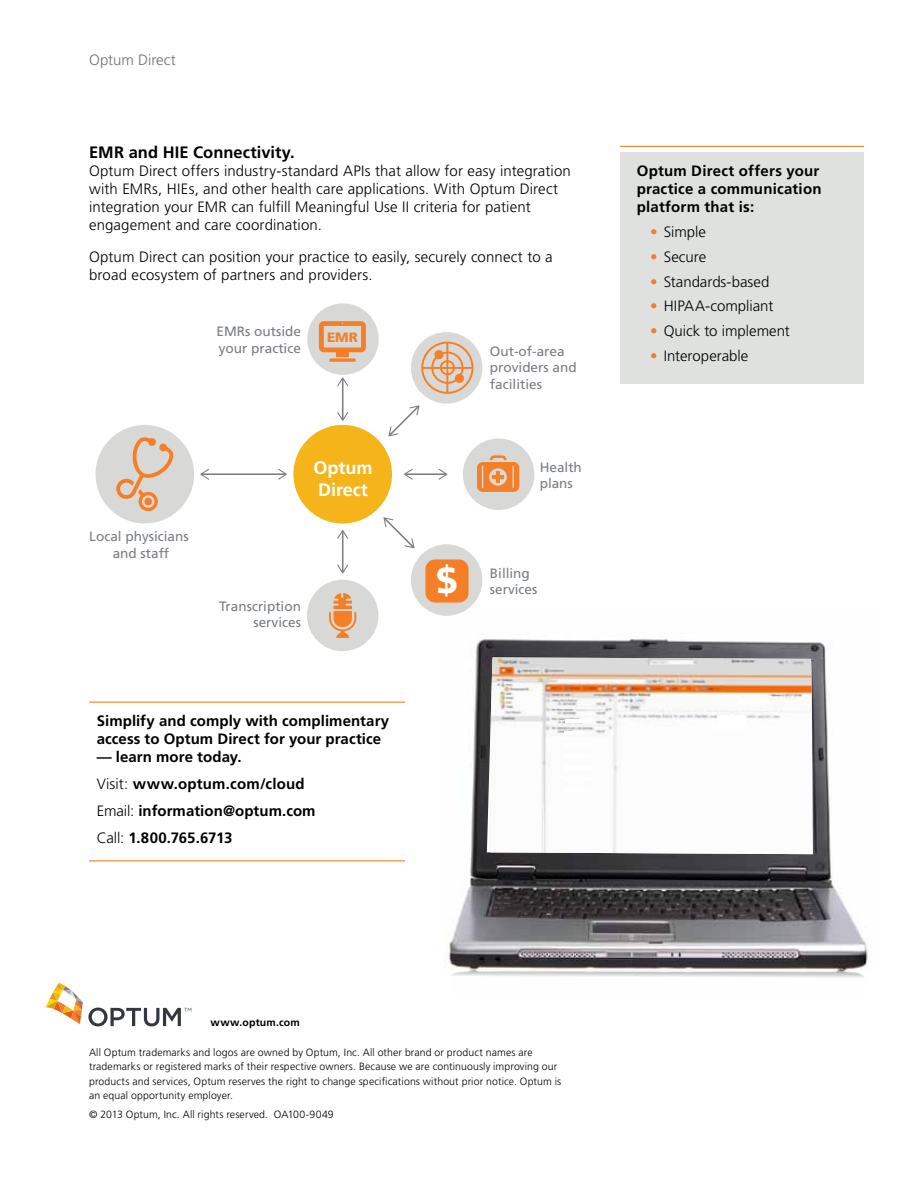
<style>
.page{position:relative;width:918px;height:1188px;background:#fff}
.page>*{position:absolute;margin:0;border:0;box-sizing:border-box;transform-origin:0 0}
.t1{font:900 36.15px "Frutiger LT Std";color:#fff}
.t2{font:700 18.15px/21.8px "Frutiger LT Std";color:#fff}
.t3{font:700 16.5px "Frutiger LT Std";color:#000}
.t4{font:300 15px/18px "Frutiger LT Std";letter-spacing:.005em;color:#000}
.t5{font:700 15px/18px "Frutiger LT Std";letter-spacing:.01em;color:#000}
.t6{font:300 15px "Frutiger LT Std";letter-spacing:-.005em;color:#717073}
.t7{font:13.5px/16.4px "Frutiger LT Std";color:#797d83}
.t8{font:900 13.5px "Frutiger LT Std";color:#f57f27}
.t9{font:300 10.5px/14.2px "Frutiger LT Std";letter-spacing:.01em;color:#000}
.t10{font:700 10.5px "Frutiger LT Std";letter-spacing:.02em;color:#000}
.s1{color:#f57e29}
.s2{font-weight:300}
</style>
<div class="page">
<img style="left:446px;top:607px;width:422px;height:361px">
<img style="left:490px;top:657px;width:322px;height:197px">
<div style="left:738px;top:698px;width:32px;height:6px;background:#fff"></div>
<img style="left:451px;top:968px;width:413px;height:10px">
<div style="left:620px;top:152px;width:244px;height:231px;background:#dfe1df"></div>
<svg style="left:46px;top:983px;width:145px;height:43px"></svg>
<hr style="left:89px;top:702px;width:316px;height:1px;background:#f58025">
<hr style="left:89px;top:860px;width:316px;height:1px;background:#f58025">
<hr style="left:620px;top:146px;width:244px;height:1px;background:#f58025">
<div style="left:293px;top:425px;width:99px;height:99px;background:#f5b41a;border-radius:50%"></div>
<div style="left:307px;top:303px;width:72px;height:72px;background:#d8d8d6;border-radius:50%"></div>
<div style="left:411px;top:332px;width:71px;height:72px;background:#d8d8d6;border-radius:50%"></div>
<div style="left:463px;top:438px;width:71px;height:72px;background:#d8d8d6;border-radius:50%"></div>
<div style="left:307px;top:580px;width:71px;height:71px;background:#d8d8d6;border-radius:50%"></div>
<div style="left:411px;top:544px;width:71px;height:72px;background:#d8d8d6;border-radius:50%"></div>
<div style="left:95px;top:425px;width:99px;height:99px;background:#d8d8d6;border-radius:50%"></div>
<hr style="left:202px;top:473px;width:84px;height:2px;background:#797d83">
<svg style="left:200px;top:469px;width:9px;height:11px"></svg>
<svg style="left:278px;top:469px;width:9px;height:11px"></svg>
<hr style="left:342px;top:379px;width:1px;height:41px;background:#797d83">
<svg style="left:337px;top:377px;width:11px;height:9px"></svg>
<svg style="left:337px;top:412px;width:11px;height:9px"></svg>
<hr style="left:342px;top:531px;width:1px;height:41px;background:#797d83">
<svg style="left:337px;top:530px;width:11px;height:9px"></svg>
<svg style="left:337px;top:565px;width:11px;height:8px"></svg>
<hr style="left:405px;top:473px;width:41px;height:2px;background:#797d83">
<svg style="left:404px;top:469px;width:9px;height:11px"></svg>
<svg style="left:439px;top:469px;width:8px;height:11px"></svg>
<svg style="left:383px;top:517px;width:32px;height:32px"></svg>
<svg style="left:388px;top:405px;width:32px;height:32px"></svg>
<div style="left:425px;top:559px;width:44px;height:44px;background:#f57f27;border-radius:10px"></div>
<svg style="left:319px;top:321px;width:47px;height:41px"></svg>
<svg style="left:477px;top:455px;width:42px;height:37px"></svg>
<svg style="left:329px;top:593px;width:27px;height:45px"></svg>
<svg style="left:116px;top:437px;width:58px;height:75px"></svg>
<div style="left:421px;top:342px;width:53px;height:52px;border:2px solid #f57f27;border-radius:50%"></div>
<div style="left:431px;top:352px;width:33px;height:32px;border:2px solid #f57f27;border-radius:50%"></div>
<hr style="left:422px;top:367px;width:51px;height:2px;background:#f57f27">
<hr style="left:446px;top:343px;width:2px;height:50px;background:#f57f27">
<div style="left:434px;top:350px;width:10px;height:9px;background:#f57f27;border-radius:50%"></div>
<div style="left:455px;top:374px;width:9px;height:9px;background:#f57f27;border-radius:50%"></div>
<div style="left:440px;top:360px;width:15px;height:15px;border:2px solid #f57f27;border-radius:50%"></div>
<hr style="left:565px;top:719px;width:19px;height:4px;background:#fff">
<hr style="left:564px;top:731px;width:20px;height:4px;background:#fff">
<hr style="left:564px;top:754px;width:27px;height:4px;background:#fff">
<hr style="left:565px;top:743px;width:27px;height:4px;background:#fff">
<hr style="left:564px;top:766px;width:27px;height:4px;background:#fff">
<hr style="left:564px;top:778px;width:27px;height:3px;background:#fff">
<hr style="left:564px;top:789px;width:27px;height:3px;background:#fff">
<div style="left:717px;top:715px;width:29px;height:8px;background:#fff"></div>
<div style="left:712px;top:723px;width:32px;height:8px;background:#fff"></div>
<p class="t6" style="left:89px;top:52px;width:88px">Optum Direct</p>
<p class="t3" style="left:89px;top:143px;width:207px">EMR and HIE Connectivity.</p>
<p class="t4" style="left:89px;top:162px;width:483px">Optum Direct offers industry-standard APIs that allow for easy integration with EMRs, HIEs, and other health care applications. With Optum Direct integration your EMR can fulfill Meaningful Use II criteria for patient engagement and care coordination.</p>
<p class="t4" style="left:89px;top:248px;width:465px">Optum Direct can position your practice to easily, securely connect to a broad ecosystem of partners and providers.</p>
<p class="t5" style="left:637px;top:162px;width:186px">Optum Direct offers your practice a communication platform that is:</p>
<p class="t4" style="left:650px;top:223px;width:57px"><span class="s1">•</span> Simple</p>
<p class="t4" style="left:650px;top:248px;width:57px"><span class="s1">•</span> Secure</p>
<p class="t4" style="left:650px;top:273px;width:121px"><span class="s1">•</span> Standards-based</p>
<p class="t4" style="left:650px;top:298px;width:125px"><span class="s1">•</span> HIPAA-compliant</p>
<p class="t4" style="left:650px;top:322px;width:141px"><span class="s1">•</span> Quick to implement</p>
<p class="t7" style="left:217px;top:324px;width:86px">EMRs outside your practice</p>
<p class="t8" style="left:327px;top:329px;width:32px">EMR</p>
<p class="t7" style="left:490px;top:343px;width:76px">Out-of-area</p>
<p class="t4" style="left:650px;top:347px;width:100px"><span class="s1">•</span> Interoperable</p>
<p class="t7" style="left:490px;top:360px;width:88px">providers and facilities</p>
<p class="t7" style="left:89px;top:529px;width:101px;text-align:center">Local physicians and staff</p>
<p class="t2" style="left:313px;top:457px;width:61px">Optum<br>Direct</p>
<p class="t7" style="left:219px;top:598px;width:83px;text-align:right">Transcription services</p>
<p class="t5" style="left:97px;top:712px;width:294px">Simplify and comply with complimentary access to Optum Direct for your practice</p>
<p class="t5" style="left:97px;top:744px;width:220px;line-height:27px">— learn more today.<br><span class="s2">Visit:</span> www.optum.com/cloud<br><span class="s2">Email:</span> information@optum.com<br><span class="s2">Call:</span> 1.800.765.6713</p>
<h1 class="t1" style="left:436px;top:559px;width:24px">$</h1>
<p class="t7" style="left:540px;top:459px;width:44px">Health plans</p>
<p class="t7" style="left:490px;top:565px;width:49px">Billing services</p>
<p class="t10" style="left:211px;top:1016px;width:91px">www.optum.com</p>
<p class="t9" style="left:89px;top:1046px;width:474px">All Optum trademarks and logos are owned by Optum, Inc. All other brand or product names are trademarks or registered marks of their respective owners. Because we are continuously improving our products and services, Optum reserves the right to change specifications without prior notice. Optum is an equal opportunity employer.</p>
<p class="t9" style="left:89px;top:1107px;width:246px">© 2013 Optum, Inc. All rights reserved. OA100-9049</p>
</div>
